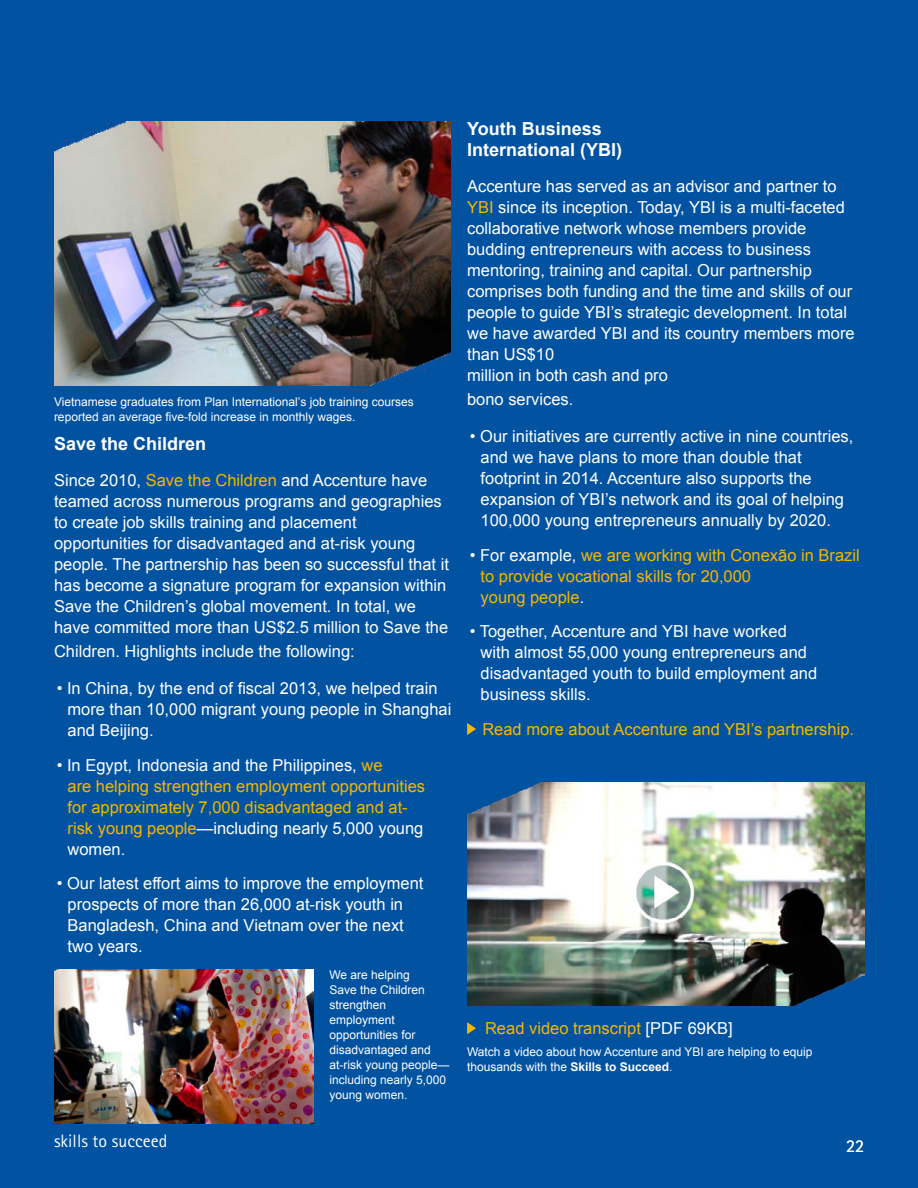
<style>
.page{position:relative;width:918px;height:1188px;background:#0152a0}
.page>*{position:absolute;margin:0;border:0;box-sizing:border-box;transform-origin:0 0}
.t1{font:700 18px/21px "Arial";color:#fff}
.t2{font:18px "Rotis Sans Seriffor ACCN";color:#fff}
.t3{font:16.5px/21px "Arial";color:#fff}
.t4{font:16.5px/21px "Arial";color:#f4b700}
.t5{font:12px/15px "Arial";color:#fff}
.s1{color:#f4b700}
.s2{color:#fff}
.s3{font-weight:700}
</style>
<div class="page">
<img style="left:54px;top:122px;width:397px;height:264px">
<img style="left:55px;top:970px;width:258px;height:154px">
<img style="left:467px;top:783px;width:397px;height:223px">
<svg style="left:467px;top:1022px;width:9px;height:12px"></svg>
<svg style="left:467px;top:723px;width:9px;height:12px"></svg>
<p class="t5" style="left:54px;top:395px;width:361px">Vietnamese graduates from Plan International’s job training courses reported an average five-fold increase in monthly wages.</p>
<p class="t1" style="left:54px;top:433px;width:154px">Save the Children</p>
<p class="t3" style="left:54px;top:470px;width:397px">Since 2010, <span class="s1">Save the Children</span> and Accenture have teamed across numerous programs and geographies to create job skills training and placement opportunities for disadvantaged and at-risk young people. The partnership has been so successful that it has become a signature program for expansion within Save the Children’s global movement. In total, we have committed more than US$2.5 million to Save the</p>
<p class="t3" style="left:54px;top:641px;width:302px">Children. Highlights include the following:</p>
<p class="t3" style="left:68px;top:678px;width:385px;text-indent:-11px">• In China, by the end of fiscal 2013, we helped train more than 10,000 migrant young people in Shanghai and Beijing.</p>
<p class="t4" style="left:68px;top:755px;width:359px;text-indent:-11px"><span class="s2">• In Egypt, Indonesia and the Philippines,</span> we<br>are helping strengthen employment opportunities for approximately 7,000 disadvantaged and at&shy;risk young people<span class="s2">—including nearly 5,000 young women.</span></p>
<p class="t3" style="left:68px;top:873px;width:357px;text-indent:-11px">• Our latest effort aims to improve the employment prospects of more than 26,000 at-risk youth in Bangladesh, China and Vietnam over the next two years.</p>
<p class="t2" style="left:54px;top:1130px;width:115px">skills to succeed</p>
<p class="t5" style="left:329px;top:968px;width:122px">We are helping<br>Save the Children strengthen employment opportunities for disadvantaged and at-risk young people— including nearly 5,000 young women.</p>
<p class="t1" style="left:467px;top:118px;width:157px">Youth Business<br>International (YBI)</p>
<p class="t3" style="left:467px;top:176px;width:389px">Accenture has served as an advisor and partner to <span class="s1">YBI</span> since its inception. Today, YBI is a multi-faceted collaborative network whose members provide budding entrepreneurs with access to business mentoring, training and capital. Our partnership comprises both funding and the time and skills of our people to guide YBI’s strategic development. In total we have awarded YBI and its country members more than US$10<br>million in both cash and pro</p>
<p class="t3" style="left:467px;top:389px;width:108px">bono services.</p>
<p class="t3" style="left:481px;top:426px;width:374px;text-indent:-11px">• Our initiatives are currently active in nine countries, and we have plans to more than double that footprint in 2014. Accenture also supports the expansion of YBI’s network and its goal of helping 100,000 young entrepreneurs annually by 2020.</p>
<p class="t4" style="left:481px;top:545px;width:381px;text-indent:-11px"><span class="s2">• For example,</span> we are working with Conexão in Brazil to provide vocational skills for 20,000<br>young people<span class="s2">.</span></p>
<p class="t3" style="left:481px;top:621px;width:338px;text-indent:-11px">• Together, Accenture and YBI have worked with almost 55,000 young entrepreneurs and disadvantaged youth to build employment and business skills.</p>
<p class="t4" style="left:482px;top:719px;width:373px">Read more about Accenture and YBI’s partnership.</p>
<p class="t4" style="left:485px;top:1018px;width:249px">Read video transcript <span class="s2">[PDF 69KB]</span></p>
<p class="t5" style="left:467px;top:1044px;width:347px">Watch a video about how Accenture and YBI are helping to equip thousands with the <span class="s3">Skills to Succeed</span>.</p>
<p class="t2" style="left:846px;top:1135px;width:19px">22</p>
</div>
